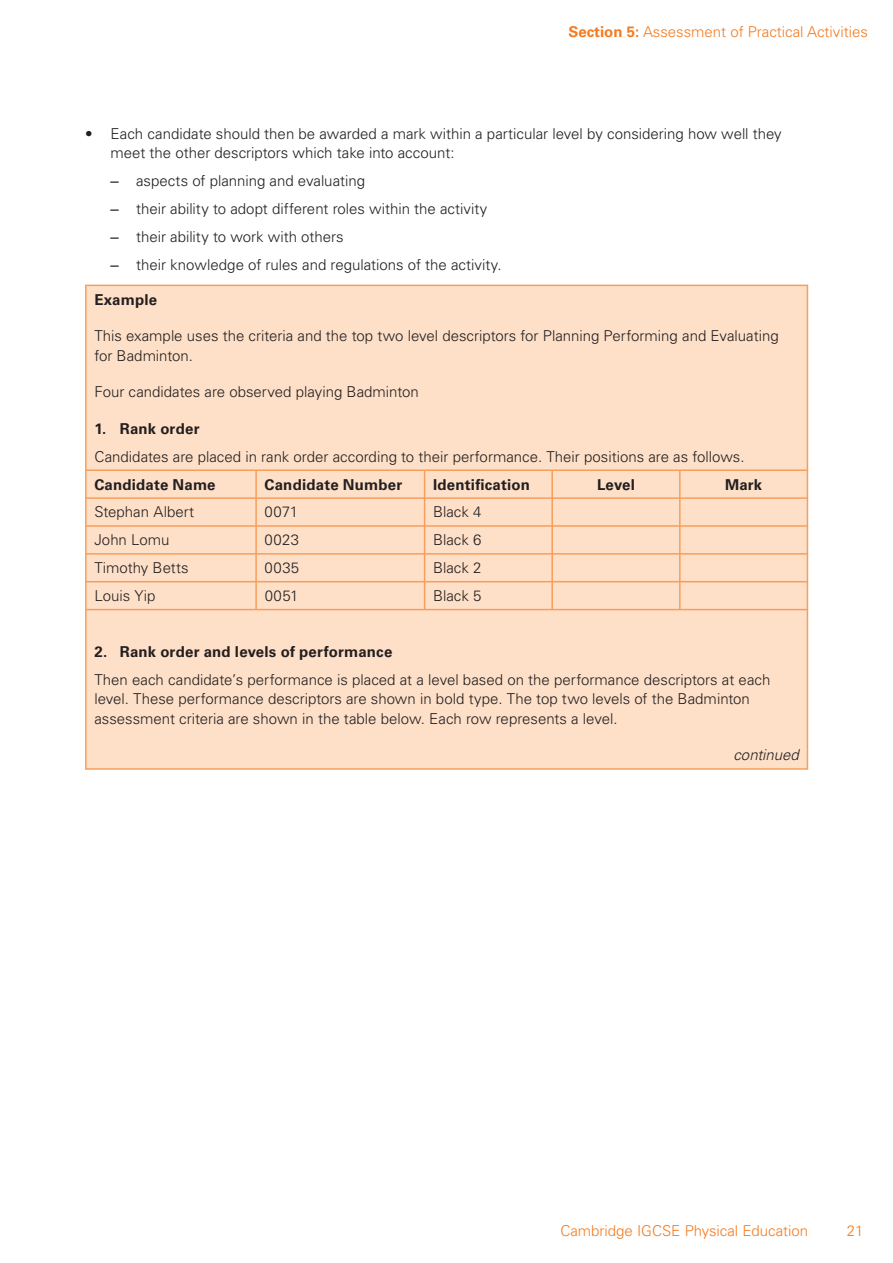
<style>
.page{position:relative;width:893px;height:1263px;background:#fff}
.page>*{position:absolute;margin:0;border:0;box-sizing:border-box;transform-origin:0 0}
.t1{font:300 15px/19.5px "Univers LT Std";color:#231f20}
.t2{font:700 15px "Univers LT Std";letter-spacing:.015em;color:#231f20}
.t3{font:300 15px "Univers LT Std";color:#f47b20}
.t4{font:italic 300 15px "Univers LT Std";letter-spacing:.005em;color:#231f20}
.s1{font-weight:700}
.s2{font-family:"Arial";font-weight:400}
</style>
<div class="page">
<div style="left:87px;top:286px;width:719px;height:482px;background:#fee0c8"></div>
<hr style="left:255px;top:471px;width:2px;height:26px;background:#f89e5c">
<hr style="left:551px;top:471px;width:2px;height:26px;background:#f89e5c">
<hr style="left:85px;top:497px;width:339px;height:2px;background:#f89e5c">
<hr style="left:255px;top:499px;width:2px;height:26px;background:#f89e5c">
<hr style="left:424px;top:497px;width:128px;height:2px;background:#f89e5c">
<hr style="left:552px;top:497px;width:127px;height:2px;background:#f89e5c">
<hr style="left:551px;top:499px;width:2px;height:26px;background:#f89e5c">
<hr style="left:679px;top:497px;width:129px;height:2px;background:#f89e5c">
<hr style="left:85px;top:525px;width:339px;height:2px;background:#f89e5c">
<hr style="left:255px;top:527px;width:2px;height:26px;background:#f89e5c">
<hr style="left:424px;top:525px;width:128px;height:2px;background:#f89e5c">
<hr style="left:552px;top:525px;width:127px;height:2px;background:#f89e5c">
<hr style="left:551px;top:527px;width:2px;height:26px;background:#f89e5c">
<hr style="left:679px;top:525px;width:129px;height:2px;background:#f89e5c">
<hr style="left:85px;top:553px;width:339px;height:2px;background:#f89e5c">
<hr style="left:255px;top:555px;width:2px;height:26px;background:#f89e5c">
<hr style="left:424px;top:553px;width:128px;height:2px;background:#f89e5c">
<hr style="left:552px;top:553px;width:127px;height:2px;background:#f89e5c">
<hr style="left:551px;top:555px;width:2px;height:26px;background:#f89e5c">
<hr style="left:679px;top:553px;width:129px;height:2px;background:#f89e5c">
<hr style="left:85px;top:581px;width:339px;height:1px;background:#f89e5c">
<hr style="left:255px;top:582px;width:2px;height:27px;background:#f89e5c">
<hr style="left:424px;top:581px;width:128px;height:1px;background:#f89e5c">
<svg style="left:424px;top:471px;width:1px;height:138px"></svg>
<hr style="left:552px;top:581px;width:127px;height:1px;background:#f89e5c">
<hr style="left:551px;top:582px;width:2px;height:27px;background:#f89e5c">
<hr style="left:679px;top:581px;width:129px;height:1px;background:#f89e5c">
<svg style="left:679px;top:471px;width:1px;height:138px"></svg>
<hr style="left:85px;top:471px;width:2px;height:26px;background:#f89e5c">
<hr style="left:806px;top:471px;width:2px;height:26px;background:#f89e5c">
<hr style="left:85px;top:499px;width:2px;height:26px;background:#f89e5c">
<hr style="left:806px;top:499px;width:2px;height:26px;background:#f89e5c">
<hr style="left:85px;top:527px;width:2px;height:26px;background:#f89e5c">
<hr style="left:806px;top:527px;width:2px;height:26px;background:#f89e5c">
<hr style="left:85px;top:555px;width:2px;height:26px;background:#f89e5c">
<hr style="left:806px;top:555px;width:2px;height:26px;background:#f89e5c">
<hr style="left:85px;top:582px;width:2px;height:27px;background:#f89e5c">
<hr style="left:806px;top:582px;width:2px;height:27px;background:#f89e5c">
<hr style="left:85px;top:285px;width:171px;height:1px;background:#f89e5c">
<hr style="left:85px;top:286px;width:2px;height:184px;background:#f89e5c">
<hr style="left:256px;top:285px;width:552px;height:1px;background:#f89e5c">
<hr style="left:806px;top:286px;width:2px;height:184px;background:#f89e5c">
<hr style="left:85px;top:470px;width:723px;height:1px;background:#f89e5c">
<hr style="left:85px;top:609px;width:171px;height:1px;background:#f89e5c">
<hr style="left:85px;top:610px;width:2px;height:158px;background:#f89e5c">
<hr style="left:256px;top:609px;width:552px;height:1px;background:#f89e5c">
<hr style="left:806px;top:610px;width:2px;height:158px;background:#f89e5c">
<hr style="left:85px;top:768px;width:723px;height:2px;background:#f89e5c">
<p class="t3" style="left:568px;top:26px;width:301px"><span class="s1">Section 5:</span> Assessment of Practical Activities</p>
<p class="t1" style="left:111px;top:125px;width:672px;text-indent:-26px">• Each candidate should then be awarded a mark within a particular level by considering how well they meet the other descriptors which take into account:</p>
<p class="t1" style="left:111px;top:173px;width:256px"><span class="s2">–</span> aspects of planning and evaluating</p>
<p class="t1" style="left:111px;top:201px;width:378px"><span class="s2">–</span> their ability to adopt different roles within the activity</p>
<p class="t1" style="left:111px;top:229px;width:234px"><span class="s2">–</span> their ability to work with others</p>
<p class="t1" style="left:111px;top:257px;width:392px"><span class="s2">–</span> their knowledge of rules and regulations of the activity.</p>
<p class="t2" style="left:94px;top:294px;width:64px">Example</p>
<p class="t1" style="left:94px;top:328px;width:685px">This example uses the criteria and the top two level descriptors for Planning Performing and Evaluating for Badminton.</p>
<p class="t1" style="left:94px;top:384px;width:326px">Four candidates are observed playing Badminton</p>
<p class="t2" style="left:94px;top:423px;width:107px">1. Rank order</p>
<p class="t1" style="left:94px;top:448px;width:651px">Candidates are placed in rank order according to their performance. Their positions are as follows.</p>
<p class="t2" style="left:94px;top:479px;width:123px">Candidate Name</p>
<p class="t2" style="left:264px;top:479px;width:139px">Candidate Number</p>
<p class="t2" style="left:433px;top:479px;width:98px">Identification</p>
<p class="t2" style="left:597px;top:479px;width:39px">Level</p>
<p class="t2" style="left:725px;top:479px;width:39px">Mark</p>
<p class="t1" style="left:94px;top:504px;width:101px">Stephan Albert</p>
<p class="t1" style="left:264px;top:504px;width:35px">0071</p>
<p class="t1" style="left:433px;top:504px;width:50px">Black 4</p>
<p class="t1" style="left:94px;top:532px;width:77px">John Lomu</p>
<p class="t1" style="left:264px;top:532px;width:36px">0023</p>
<p class="t1" style="left:433px;top:532px;width:50px">Black 6</p>
<p class="t1" style="left:94px;top:560px;width:96px">Timothy Betts</p>
<p class="t1" style="left:264px;top:560px;width:36px">0035</p>
<p class="t1" style="left:433px;top:560px;width:50px">Black 2</p>
<p class="t1" style="left:94px;top:588px;width:63px">Louis Yip</p>
<p class="t1" style="left:265px;top:588px;width:35px">0051</p>
<p class="t1" style="left:433px;top:588px;width:50px">Black 5</p>
<p class="t2" style="left:94px;top:646px;width:299px">2. Rank order and levels of performance</p>
<p class="t1" style="left:94px;top:672px;width:677px">Then each candidate’s performance is placed at a level based on the performance descriptors at each level. These performance descriptors are shown in bold type. The top two levels of the Badminton assessment criteria are shown in the table below. Each row represents a level.</p>
<p class="t4" style="left:733px;top:750px;width:67px">continued</p>
<p class="t3" style="left:560px;top:1225px;width:249px">Cambridge IGCSE Physical Education</p>
<p class="t3" style="left:846px;top:1225px;width:18px">21</p>
</div>
